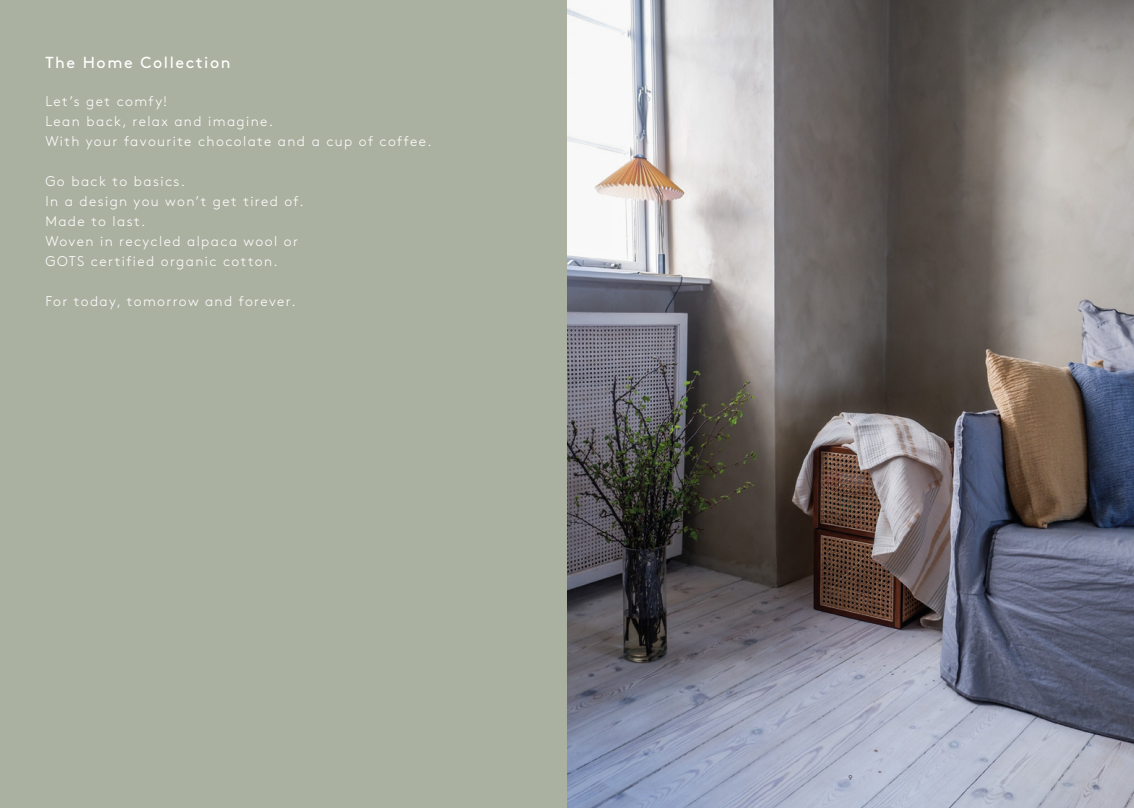
<style>
.page{position:relative;width:1134px;height:808px;background:#fff}
.page>*{position:absolute;margin:0;border:0;box-sizing:border-box;transform-origin:0 0}
.t1{font:16px "Brown Std";letter-spacing:.1em;color:#fff}
.t2{font:300 14px/20px "Brown Std";letter-spacing:.1em;color:#fff}
.t3{font:7px "Brown Std";color:#575756}
</style>
<div class="page">
<img style="left:567px;top:0;width:567px;height:808px">
<div style="left:0;top:0;width:567px;height:808px;background:#abb1a1"></div>
<p class="t1" style="left:45px;top:53px;width:187px">The Home Collection</p>
<p class="t2" style="left:45px;top:91px;width:388px">Let’s get comfy!<br>Lean back, relax and imagine.<br>With your favourite chocolate and a cup of coffee.</p>
<p class="t2" style="left:45px;top:171px;width:260px">Go back to basics.<br>In a design you won’t get tired of.<br>Made to last.<br>Woven in recycled alpaca wool or<br>GOTS certified organic cotton.</p>
<p class="t2" style="left:45px;top:291px;width:252px">For today, tomorrow and forever.</p>
<p class="t3" style="left:848px;top:773px;width:6px">9</p>
</div>
